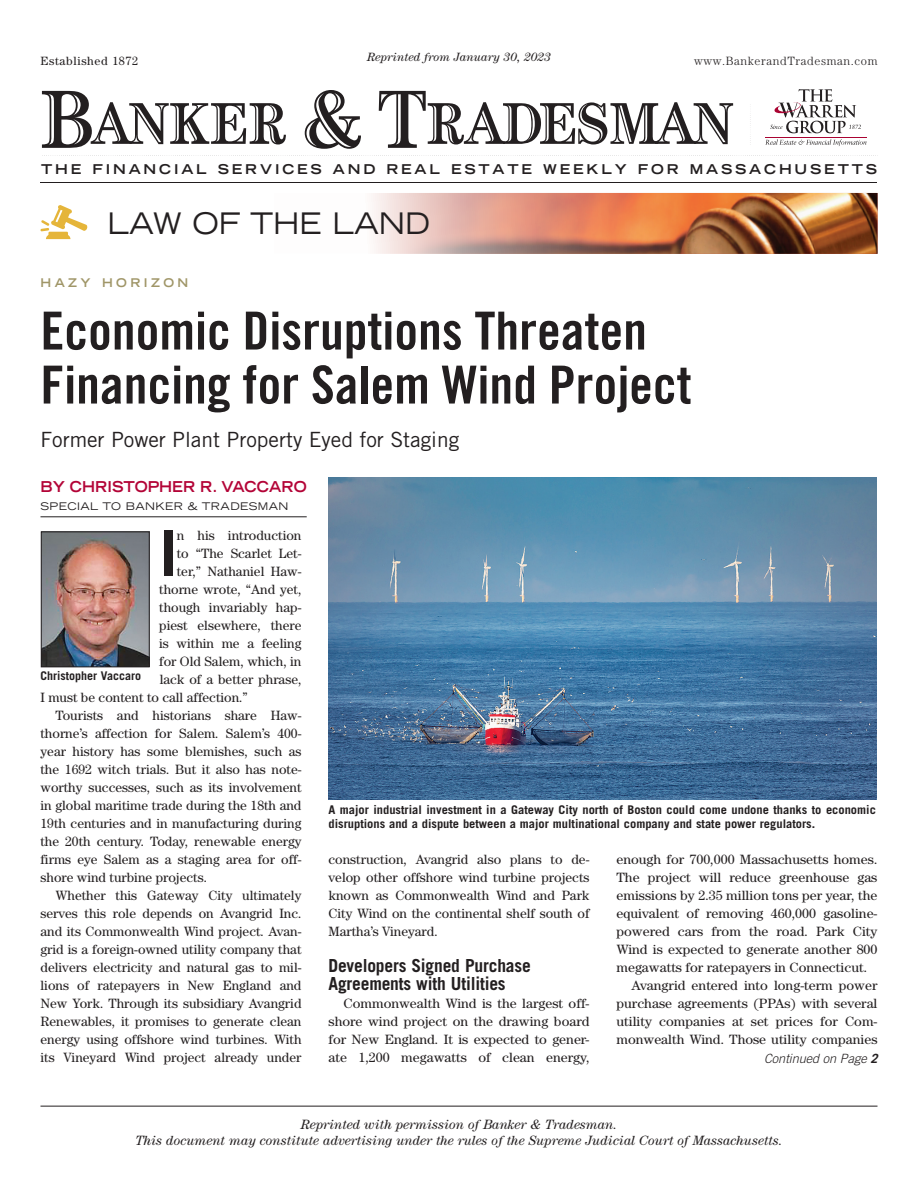
<style>
.page{position:relative;width:918px;height:1188px;background:#fff}
.page>*{position:absolute;margin:0;border:0;box-sizing:border-box;transform-origin:0 0}
.Insider_Story_DropCa{font:700 63.3px "Trade Gothic LT Std";color:#231f20}
.Insider_Story_Headli{font:52.5px "Trade Gothic LT Std Bd Cn 20";color:#231f20}
.t1{font:expanded 29.7px "Trade Gothic LT Std";color:#231f20;scale:.94 1}
.Insider_Story_Subhea{font:21px "Trade Gothic LT Std";color:#231f20}
.Insider_Body_Subhead{font:700 18px/18px "Trade Gothic LT Std";letter-spacing:-.01em;color:#231f20}
.Insider_ByLine{font:700 expanded 15px "Trade Gothic LT Std";color:#b30437;scale:.92 1}
.CRE_Insider_BodyCopy{font:13.5px/18px "Century Std";color:#231f20;text-align:justify}
.Insider_Story_DropCa-2{font:13.5px "Century Std";color:#231f20}
.t2{font:italic 13.5px "Century Std";letter-spacing:-.005em;color:#231f20}
.t3{font:700 expanded 13.5px "Trade Gothic LT Std";letter-spacing:.21em;color:#231f20}
.t4{font:italic 300 12.75px "Trade Gothic LT Std";color:#231f20}
.PhotoCaptio{font:700 12px/13.5px "Trade Gothic LT Std";color:#231f20;scale:1.04 1}
.t5{font:italic 12px "Century Std";color:#231f20}
.t6{font:300 12px "Century";letter-spacing:.05em;color:#231f20}
.PhotoCaptio-2{font:700 12px "Trade Gothic LT Std";color:#231f20}
.t7{font:12px "Century Std";letter-spacing:.05em;color:#231f20}
.Insider_Kicker{font:700 expanded 12px "Trade Gothic LT Std";letter-spacing:.3em;color:#a09668;scale:.95 1}
.Insider_ByLine-2{font:expanded 10.5px "Trade Gothic LT Std";letter-spacing:.04em;color:#231f20}
.s1{font-weight:700}
</style>
<div class="page">
<hr style="left:40px;top:1106px;width:838px;height:1px;background:#231f20">
<svg style="left:42px;top:91px;width:244px;height:57px"></svg>
<svg style="left:305px;top:90px;width:56px;height:59px"></svg>
<svg style="left:379px;top:91px;width:354px;height:57px"></svg>
<svg style="left:765px;top:139px;width:102px;height:7px"></svg>
<hr style="left:765px;top:137px;width:102px;height:1px;background:#a90332">
<svg style="left:770px;top:89px;width:91px;height:44px"></svg>
<hr style="left:748px;top:106px;width:3px;height:41px;background:#231f20;opacity:.75">
<hr style="left:40px;top:153px;width:836px;height:3px;background:#231f20;opacity:.75">
<hr style="left:39px;top:181px;width:841px;height:4px;background:#231f20;opacity:.75">
<img style="left:373px;top:193px;width:505px;height:61px">
<svg style="left:40px;top:205px;width:48px;height:34px"></svg>
<img style="left:43px;top:534px;width:104px;height:131px">
<div style="left:41px;top:532px;width:108px;height:135px;border:1px solid #231f20"></div>
<hr style="left:40px;top:517px;width:267px;height:1px;background:#231f20">
<img style="left:328px;top:478px;width:548px;height:322px">
<p class="t7" style="left:40px;top:53px;width:99px">Established 1872</p>
<p class="t5" style="left:367px;top:50px;width:185px">Reprinted from January 30, 2023</p>
<p class="t6" style="left:694px;top:53px;width:185px">www.BankerandTradesman.com</p>
<p class="t3" style="left:41px;top:160px;width:837px">THE FINANCIAL SERVICES AND REAL ESTATE WEEKLY FOR MASSACHUSETTS</p>
<p class="t1" style="left:108px;top:204px;width:345px">LAW OF THE LAND</p>
<p class="Insider_Kicker" style="left:40px;top:274px;width:157px">HAZY HORIZON</p>
<p class="Insider_Story_Headli" style="left:40px;top:299px;width:608px">Economic Disruptions Threaten</p>
<p class="Insider_Story_Headli" style="left:40px;top:353px;width:653px">Financing for Salem Wind Project</p>
<p class="Insider_Story_Subhea" style="left:40px;top:427px;width:420px">Former Power Plant Property Eyed for Staging</p>
<p class="Insider_ByLine" style="left:40px;top:477px;width:291px">BY CHRISTOPHER R. VACCARO</p>
<p class="Insider_ByLine-2" style="left:40px;top:499px;width:249px">SPECIAL TO BANKER &amp; TRADESMAN</p>
<p class="Insider_Story_DropCa" style="left:159px;top:515px;width:19px">I</p>
<p class="Insider_Story_DropCa-2" style="left:177px;top:527px;width:126px">n his introduction</p>
<p class="Insider_Story_DropCa-2" style="left:177px;top:545px;width:126px">to “The Scarlet Let-</p>
<p class="Insider_Story_DropCa-2" style="left:177px;top:563px;width:126px">ter,” Nathaniel Haw-</p>
<p class="Insider_Story_DropCa-2" style="left:159px;top:581px;width:144px">thorne wrote, “And yet,</p>
<p class="Insider_Story_DropCa-2" style="left:159px;top:599px;width:144px">though invariably hap-</p>
<p class="Insider_Story_DropCa-2" style="left:159px;top:617px;width:144px">piest elsewhere, there</p>
<p class="Insider_Story_DropCa-2" style="left:159px;top:635px;width:144px">is within me a feeling</p>
<p class="Insider_Story_DropCa-2" style="left:159px;top:653px;width:144px">for Old Salem, which, in</p>
<p class="Insider_Story_DropCa-2" style="left:160px;top:671px;width:143px">lack of a better phrase,</p>
<p class="Insider_Story_DropCa-2" style="left:40px;top:689px;width:209px">I must be content to call affection.”</p>
<p class="CRE_Insider_BodyCopy" style="left:40px;top:706px;width:263px;text-indent:15px">Tourists and historians share Haw&shy;thorne’s affection for Salem. Salem’s 400- year history has some blemishes, such as the 1692 witch trials. But it also has note&shy;worthy successes, such as its involvement in global maritime trade during the 18th and 19th centuries and in manufacturing during the 20th century. Today, renewable energy firms eye Salem as a staging area for off&shy;shore wind turbine projects.</p>
<p class="CRE_Insider_BodyCopy" style="left:40px;top:886px;width:263px;text-indent:15px">Whether this Gateway City ultimately serves this role depends on Avangrid Inc. and its Commonwealth Wind project. Avan&shy;grid is a foreign-owned utility company that delivers electricity and natural gas to mil&shy;lions of ratepayers in New England and New York. Through its subsidiary Avangrid Renewables, it promises to generate clean energy using offshore wind turbines. With its Vineyard Wind project already under</p>
<p class="PhotoCaptio-2" style="left:40px;top:668px;width:102px">Christopher Vaccaro</p>
<p class="PhotoCaptio" style="left:328px;top:803px;width:528px">A major industrial investment in a Gateway City north of Boston could come undone thanks to economic disruptions and a dispute between a major multinational company and state power regulators.</p>
<p class="CRE_Insider_BodyCopy" style="left:328px;top:850px;width:263px">construction, Avangrid also plans to de&shy;velop other offshore wind turbine projects known as Commonwealth Wind and Park City Wind on the continental shelf south of Martha’s Vineyard.</p>
<p class="Insider_Body_Subhead" style="left:328px;top:956px;width:204px">Developers Signed Purchase<br>Agreements with Utilities</p>
<p class="CRE_Insider_BodyCopy" style="left:328px;top:994px;width:263px;text-indent:15px">Commonwealth Wind is the largest off&shy;shore wind project on the drawing board for New England. It is expected to gener&shy;ate 1,200 megawatts of clean energy,</p>
<p class="CRE_Insider_BodyCopy" style="left:616px;top:850px;width:263px">enough for 700,000 Massachusetts homes.<br>The project will reduce greenhouse gas emissions by 2.35 million tons per year, the equivalent of removing 460,000 gasoline&shy;powered cars from the road. Park City Wind is expected to generate another 800 megawatts for ratepayers in Connecticut.</p>
<p class="CRE_Insider_BodyCopy" style="left:616px;top:976px;width:263px;text-indent:15px">Avangrid entered into long-term power purchase agreements (PPAs) with several utility companies at set prices for Com&shy;monwealth Wind. Those utility companies</p>
<p class="t4" style="left:764px;top:1051px;width:115px">Continued on Page <span class="s1">2</span></p>
<p class="t2" style="left:301px;top:1117px;width:318px">Reprinted with permission of Banker &amp; Tradesman.</p>
<p class="t2" style="left:136px;top:1133px;width:649px">This document may constitute advertising under the rules of the Supreme Judicial Court of Massachusetts.</p>
</div>
